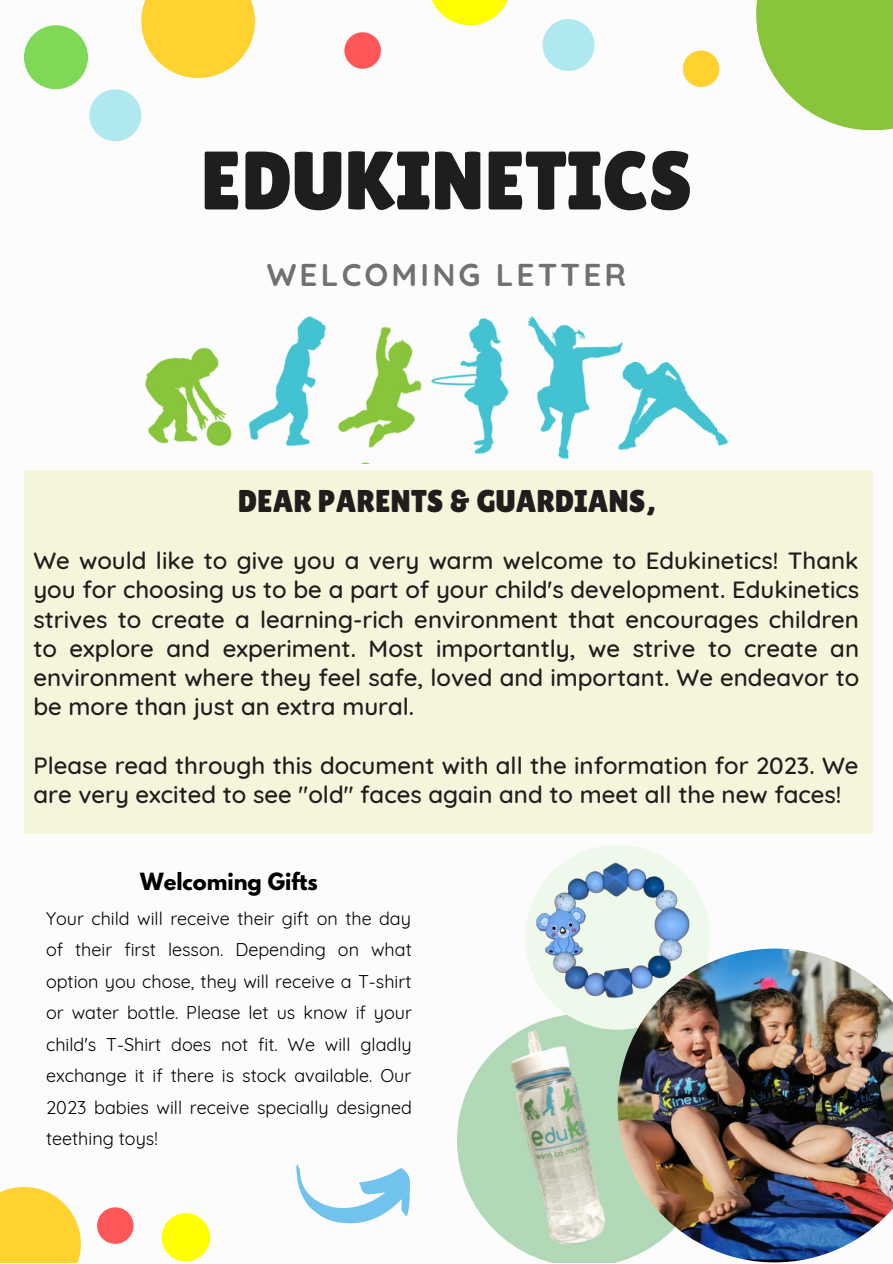
<style>
.page{position:relative;width:893px;height:1264px;background:#fff}
.page>*{position:absolute;margin:0;border:0;box-sizing:border-box;transform-origin:0 0}
.t1{font:82.65px "Lilita One";color:#201e1d}
.t2{font:31.5px "Lilita One";color:#201e1d}
.t3{font:700 31.5px "Quicksand";letter-spacing:.1em;color:#717171}
.t4{font:500 24px/29.2px "Quicksand";color:#201e1d;text-align:justify}
.t5{font:700 21px "League Spartan";color:#000}
.t6{font:18px/31.5px "Quicksand";color:#000;text-align:justify}
</style>
<div class="page">
<img style="left:145px;top:316px;width:583px;height:147px">
<svg style="left:296px;top:1164px;width:114px;height:60px"></svg>
<div style="left:24px;top:470px;width:848px;height:363px;background:#f5f5dc"></div>
<div style="left:24px;top:25px;width:64px;height:64px;background:#7ed957;border-radius:50%"></div>
<div style="left:525px;top:844px;width:185px;height:185px;background:#eef8eb;border-radius:50%"></div>
<img style="left:679px;top:948px;width:213px;height:314px">
<div style="left:89px;top:89px;width:52px;height:52px;background:#b0e8ef;border-radius:50%"></div>
<svg style="left:141px;top:0;width:114px;height:78px"></svg>
<div style="left:344px;top:32px;width:37px;height:37px;background:#ff5757;border-radius:50%"></div>
<svg style="left:432px;top:0;width:76px;height:25px;fill:#ff0"></svg>
<div style="left:682px;top:50px;width:37px;height:37px;background:#ffd230;border-radius:50%"></div>
<div style="left:542px;top:19px;width:52px;height:52px;background:#b0e8ef;border-radius:50%"></div>
<svg style="left:756px;top:0;width:136px;height:130px;fill:#89c53a"></svg>
<div style="left:0;top:1186px;width:81px;height:76px;background:#ffd230"></div>
<div style="left:97px;top:1207px;width:36px;height:36px;background:#ff5757;border-radius:50%"></div>
<div style="left:162px;top:1213px;width:48px;height:48px;background:#ff0;border-radius:50%"></div>
<img style="left:525px;top:857px;width:175px;height:156px">
<img style="left:457px;top:991px;width:222px;height:271px">
<h1 class="t1" style="left:200px;top:133px;width:493px">EDUKINETICS</h1>
<h2 class="t3" style="left:267px;top:255px;width:361px">WELCOMING LETTER</h2>
<h2 class="t2" style="left:238px;top:483px;width:419px">DEAR PARENTS &amp; GUARDIANS,</h2>
<p class="t4" style="left:33px;top:545px;width:827px">We would like to give you a very warm welcome to Edukinetics! Thank you for choosing us to be a part of your child's development. Edukinetics strives to create a learning-rich environment that encourages children to explore and experiment. Most importantly, we strive to create an environment where they feel safe, loved and important. We endeavor to be more than just an extra mural.</p>
<p class="t4" style="left:33px;top:750px;width:826px">Please read through this document with all the information for 2023. We are very excited to see "old" faces again and to meet all the new faces!</p>
<p class="t5" style="left:140px;top:871px;width:179px">Welcoming Gifts</p>
<p class="t6" style="left:46px;top:902px;width:367px">Your child will receive their gift on the day of their first lesson. Depending on what option you chose, they will receive a T-shirt or water bottle. Please let us know if your child's T-Shirt does not fit. We will gladly exchange it if there is stock available. Our 2023 babies will receive specially designed teething toys!</p>
</div>
